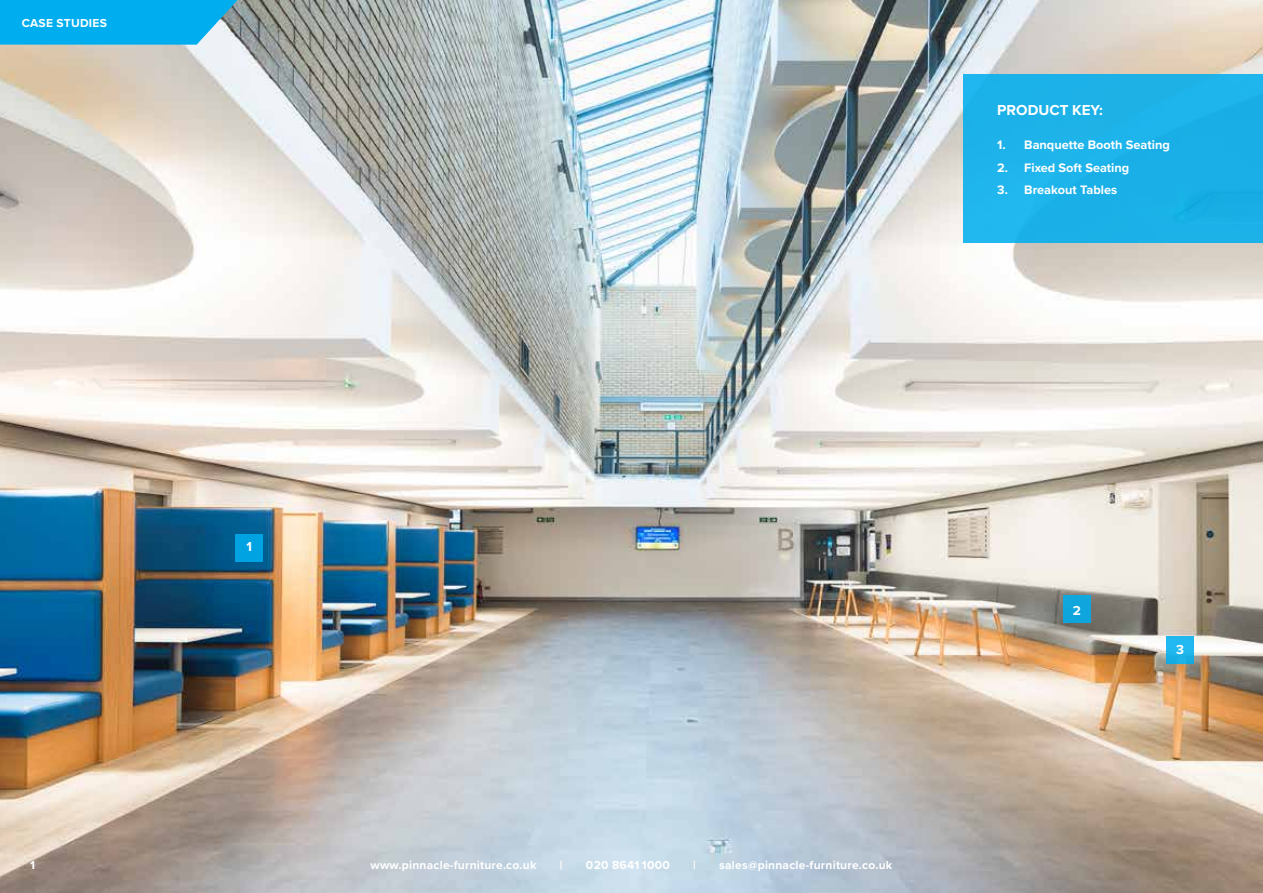
<style>
.page{position:relative;width:1263px;height:893px;background:#fff}
.page>*{position:absolute;margin:0;border:0;box-sizing:border-box;transform-origin:0 0}
.t1{font:700 15px "Proxima Nova";color:#fff}
.t2{font:700 13.5px "Proxima Nova";color:#fff}
.t3{font:700 12.75px "Proxima Nova";color:#fff}
.t4{font:700 12px "Proxima Nova";letter-spacing:.02em;color:#fff}
</style>
<div class="page">
<img style="left:0;top:0;width:1263px;height:893px">
<div style="left:235px;top:534px;width:28px;height:28px;background:#00a3e2"></div>
<div style="left:1063px;top:595px;width:28px;height:28px;background:#0fa6dd"></div>
<div style="left:963px;top:74px;width:300px;height:168px;background:#1cb1e8"></div>
<div style="left:1166px;top:636px;width:28px;height:27px;background:linear-gradient(to right,#1eb5ec,#1fb5ed)"></div>
<svg style="left:0;top:0;width:249px;height:45px;background:#18afe7"></svg>
<p class="t4" style="left:22px;top:14px;width:87px">CASE STUDIES</p>
<p class="t1" style="left:997px;top:98px;width:107px">PRODUCT KEY:</p>
<p class="t3" style="left:997px;top:135px;width:174px">1. Banquette Booth Seating</p>
<p class="t3" style="left:997px;top:158px;width:134px">2. Fixed Soft Seating</p>
<p class="t3" style="left:997px;top:180px;width:122px">3. Breakout Tables</p>
<p class="t2" style="left:246px;top:536px;width:7px">1</p>
<p class="t4" style="left:30px;top:856px;width:6px">1</p>
<p class="t4" style="left:371px;top:856px;width:167px">www.pinnacle-furniture.co.uk</p>
<p class="t4" style="left:560px;top:856px;width:4px">|</p>
<p class="t4" style="left:586px;top:856px;width:85px">020 8641 1000</p>
<p class="t4" style="left:693px;top:856px;width:4px">|</p>
<p class="t4" style="left:719px;top:856px;width:175px">sales@pinnacle-furniture.co.uk</p>
<p class="t2" style="left:1073px;top:600px;width:10px">2</p>
<p class="t2" style="left:1176px;top:639px;width:9px">3</p>
</div>
